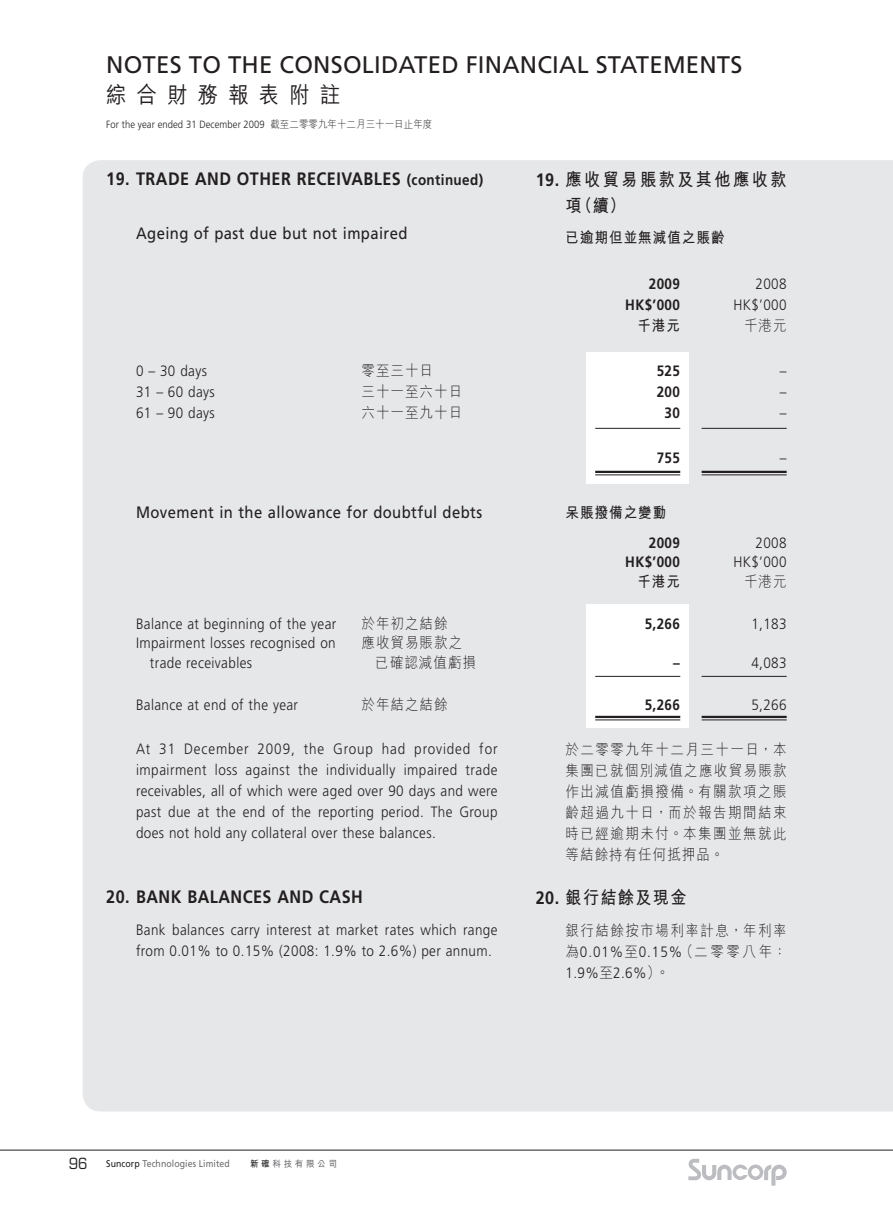
<style>
.page{position:relative;width:893px;height:1212px;background:#fff}
.page>*{position:absolute;margin:0;border:0;box-sizing:border-box;transform-origin:0 0}
.t1{font:24px "Frutiger LT Std";letter-spacing:.01em;color:#231f20}
.t2{font:22.5px "M Hei HK Medium B5 pc H";letter-spacing:.51em;color:#231f20;scale:.9 1}
.t3{font:700 18px "Frutiger LT Std";letter-spacing:.03em;color:#231f20;scale:.9 1}
.t4{font:18px/25.5px "M Hei HK Bold B5 pc H";letter-spacing:.15em;color:#231f20;scale:.9 1}
.t5{font:18px "M Hei HK Bold B5 pc H";letter-spacing:.08em;color:#231f20;scale:.9 1}
.t6{font:16.5px "Frutiger LT Std";letter-spacing:.03em;color:#231f20;scale:.9 1}
.t7{font:300 15px/21px "Frutiger LT Std";letter-spacing:.03em;color:#231f20;scale:.9 1}
.t8{font:15px/21px "M Hei HK Light B5 pc H";letter-spacing:.08em;color:#231f20;text-align:justify;scale:.9 1}
.t9{font:700 15px "Frutiger LT Std";letter-spacing:.03em;color:#231f20;scale:.9 1}
.t10{font:15px "M Hei HK Bold B5 pc H";letter-spacing:.08em;color:#231f20;scale:.9 1}
.t11{font:15px "M Hei HK Light B5 pc H";letter-spacing:.11em;color:#231f20;scale:.9 1}
.t12{font:300 10.5px "Frutiger LT Std";letter-spacing:.01em;color:#231f20;scale:.9 1}
.t13{font:9.75px "Frutiger LT Std";letter-spacing:.01em;color:#6c6d70;scale:.9 1}
.t14{font:9px "M Hei HK Bold B5 pc H";letter-spacing:.31em;color:#6c6d70;scale:.95 1}
.s1{font-family:"M Hei HK Light B5 pc H";font-weight:400}
.s2{font-size:15px}
.s3{font-family:"Frutiger LT Std";font-weight:700}
.s4{font-family:"Eurostile LT Std";font-size:15px;color:#231f20}
.s5{color:#231f20}
</style>
<div class="page">
<div style="left:83px;top:160px;width:810px;height:951px;background:#e6e7e9"></div>
<svg style="left:688px;top:1159px;width:99px;height:26px"></svg>
<hr style="left:0;top:1150px;width:893px;height:1px;background:#231f20">
<div style="left:587px;top:352px;width:102px;height:131px;background:#fff"></div>
<hr style="left:595px;top:428px;width:85px;height:1px;background:#231f20">
<hr style="left:702px;top:428px;width:85px;height:1px;background:#231f20">
<hr style="left:595px;top:471px;width:85px;height:2px;background:#231f20">
<hr style="left:595px;top:474px;width:85px;height:1px;background:#231f20">
<hr style="left:702px;top:471px;width:85px;height:2px;background:#231f20">
<hr style="left:702px;top:474px;width:85px;height:1px;background:#231f20">
<div style="left:587px;top:605px;width:102px;height:123px;background:#fff"></div>
<hr style="left:595px;top:676px;width:85px;height:1px;background:#231f20">
<hr style="left:702px;top:676px;width:85px;height:1px;background:#231f20">
<hr style="left:595px;top:716px;width:85px;height:2px;background:#231f20">
<hr style="left:595px;top:719px;width:85px;height:1px;background:#231f20">
<hr style="left:702px;top:716px;width:85px;height:2px;background:#231f20">
<hr style="left:702px;top:719px;width:85px;height:1px;background:#231f20">
<h1 class="t1" style="left:106px;top:51px;width:638px">NOTES TO THE CONSOLIDATED FINANCIAL STATEMENTS</h1>
<h2 class="t2" style="left:106px;top:86px;width:262px">綜合財務報表附註</h2>
<p class="t12" style="left:106px;top:118px;width:364px">For the year ended 31 December 2009 <span class="s1">截至二零零九年十二月三十一日止年度</span></p>
<p class="t3" style="left:106px;top:168px;width:420px">19. TRADE AND OTHER RECEIVABLES <span class="s2">(continued)</span></p>
<p class="t6" style="left:136px;top:223px;width:303px">Ageing of past due but not impaired</p>
<p class="t4" style="left:566px;top:169px;width:247px;text-indent:-30px"><span class="s3">19.</span> 應收貿易賬款及其他應收款項（續）</p>
<p class="t10" style="left:566px;top:232px;width:178px">已逾期但並無減值之賬齡</p>
<p class="t9" style="left:649px;top:275px;width:36px">2009</p>
<p class="t7" style="left:755px;top:275px;width:36px">2008</p>
<p class="t9" style="left:625px;top:296px;width:62px">HK$’000</p>
<p class="t7" style="left:733px;top:296px;width:61px">HK$’000</p>
<p class="t10" style="left:637px;top:320px;width:49px">千港元</p>
<p class="t8" style="left:744px;top:317px;width:49px">千港元</p>
<p class="t7" style="left:136px;top:362px;width:80px">0 – 30 days</p>
<p class="t8" style="left:361px;top:362px;width:81px">零至三十日</p>
<p class="t9" style="left:657px;top:362px;width:27px">525</p>
<p class="t7" style="left:780px;top:362px;width:9px">–</p>
<p class="t7" style="left:136px;top:383px;width:89px">31 – 60 days</p>
<p class="t8" style="left:361px;top:383px;width:114px">三十一至六十日</p>
<p class="t9" style="left:657px;top:383px;width:27px">200</p>
<p class="t7" style="left:780px;top:383px;width:9px">–</p>
<p class="t7" style="left:136px;top:404px;width:89px">61 – 90 days</p>
<p class="t8" style="left:361px;top:404px;width:114px">六十一至九十日</p>
<p class="t9" style="left:665px;top:404px;width:19px">30</p>
<p class="t7" style="left:780px;top:404px;width:9px">–</p>
<p class="t9" style="left:657px;top:449px;width:27px">755</p>
<p class="t7" style="left:780px;top:449px;width:9px">–</p>
<p class="t6" style="left:136px;top:503px;width:386px">Movement in the allowance for doubtful debts</p>
<p class="t10" style="left:566px;top:507px;width:114px">呆賬撥備之變動</p>
<p class="t9" style="left:649px;top:533px;width:36px">2009</p>
<p class="t7" style="left:755px;top:533px;width:36px">2008</p>
<p class="t9" style="left:625px;top:553px;width:62px">HK$’000</p>
<p class="t7" style="left:733px;top:553px;width:61px">HK$’000</p>
<p class="t10" style="left:637px;top:575px;width:49px">千港元</p>
<p class="t8" style="left:744px;top:572px;width:49px">千港元</p>
<p class="t7" style="left:136px;top:614px;width:224px">Balance at beginning of the year</p>
<p class="t8" style="left:361px;top:614px;width:97px">於年初之結餘</p>
<p class="t9" style="left:645px;top:614px;width:41px">5,266</p>
<p class="t7" style="left:751px;top:614px;width:41px">1,183</p>
<p class="t7" style="left:136px;top:634px;width:223px">Impairment losses recognised on</p>
<p class="t8" style="left:361px;top:634px;width:114px">應收貿易賬款之</p>
<p class="t7" style="left:150px;top:653px;width:115px">trade receivables</p>
<p class="t8" style="left:375px;top:653px;width:114px">已確認減值虧損</p>
<p class="t9" style="left:673px;top:653px;width:9px">–</p>
<p class="t7" style="left:751px;top:653px;width:41px">4,083</p>
<p class="t7" style="left:136px;top:695px;width:182px">Balance at end of the year</p>
<p class="t8" style="left:361px;top:695px;width:97px">於年結之結餘</p>
<p class="t9" style="left:645px;top:695px;width:41px">5,266</p>
<p class="t7" style="left:751px;top:695px;width:41px">5,266</p>
<p class="t7" style="left:136px;top:739px;width:403px;text-align:justify">At 31 December 2009, the Group had provided for impairment loss against the individually impaired trade receivables, all of which were aged over 90 days and were past due at the end of the reporting period. The Group does not hold any collateral over these balances.</p>
<p class="t8" style="left:566px;top:741px;width:247px">於二零零九年十二月三十一日，本集團已就個別減值之應收貿易賬款作出減值虧損撥備。有關款項之賬齡超過九十日，而於報告期間結束時已經逾期未付。本集團並無就此等結餘持有任何抵押品。</p>
<p class="t5" style="left:536px;top:891px;width:169px"><span class="s3">20.</span> 銀行結餘及現金</p>
<p class="t11" style="left:566px;top:924px;width:247px">銀行結餘按市場利率計息，年利率</p>
<p class="t7" style="left:566px;top:943px;width:247px"><span class="s1">為</span>0.01%<span class="s1">至</span>0.15%<span class="s1">（二零零八年：<br></span>1.9%<span class="s1">至</span>2.6%<span class="s1">）。</span></p>
<p class="t3" style="left:106px;top:886px;width:287px">20. BANK BALANCES AND CASH</p>
<p class="t7" style="left:136px;top:920px;width:403px">Bank balances carry interest at market rates which range from 0.01% to 0.15% (2008: 1.9% to 2.6%) per annum.</p>
<p class="t13" style="left:69px;top:1158px;width:180px"><span class="s4">96</span> <span class="s5">Suncorp</span> Technologies Limited</p>
<p class="t14" style="left:250px;top:1160px;width:93px"><span class="s5">新確</span>科技有限公司</p>
</div>
